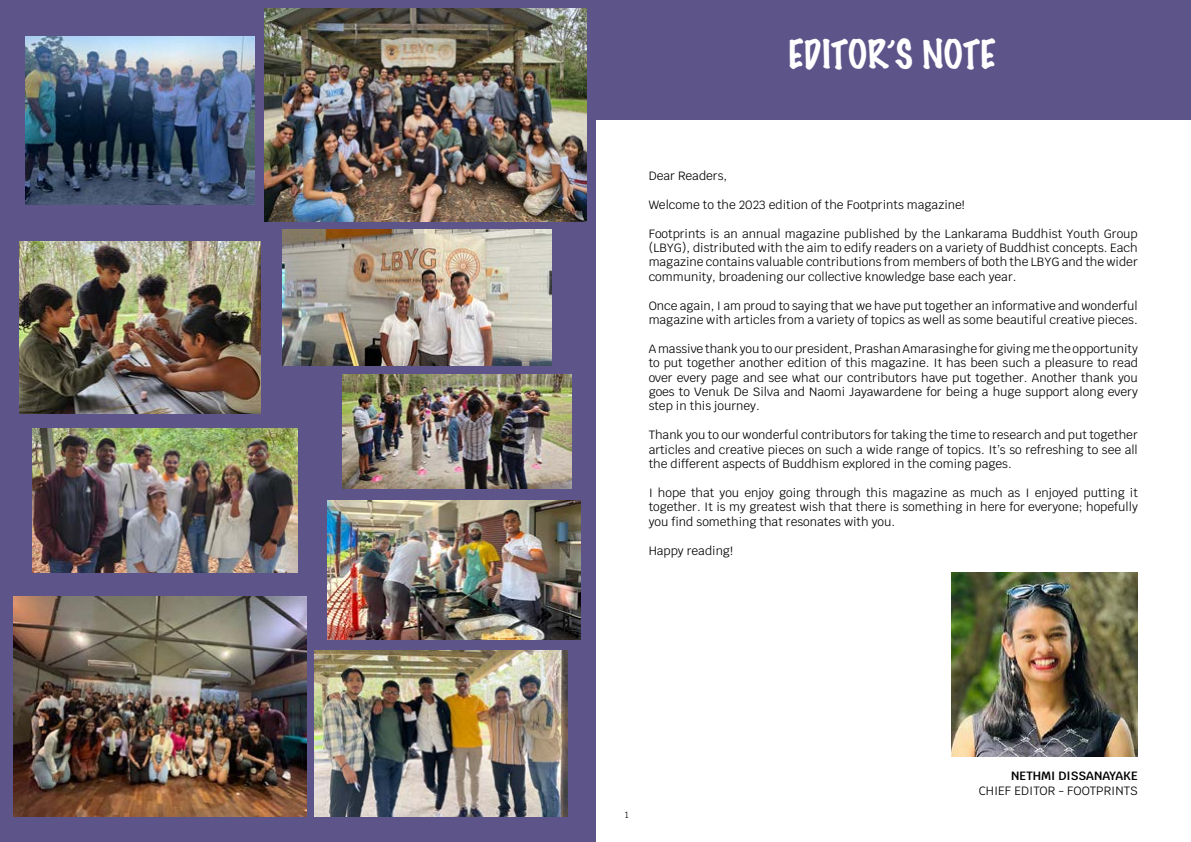
<style>
.page{position:relative;width:1191px;height:842px;background:#fff}
.page>*{position:absolute;margin:0;border:0;box-sizing:border-box;transform-origin:0 0}
.t1{font:100 36px "Marker Felt";color:#fff}
.t2{font:12px/14.4px "Krub";color:#000;text-align:justify}
.t3{font:600 12px "Krub";color:#000}
.t4{font:9px "Krub";color:#000}
</style>
<div class="page">
<div style="left:0;top:0;width:595px;height:842px;background:#5d558a"></div>
<img style="left:33px;top:429px;width:265px;height:143px">
<img style="left:20px;top:241px;width:240px;height:173px">
<img style="left:343px;top:375px;width:228px;height:114px">
<img style="left:264px;top:9px;width:323px;height:212px">
<img style="left:328px;top:500px;width:253px;height:139px">
<img style="left:315px;top:651px;width:252px;height:165px">
<img style="left:14px;top:597px;width:292px;height:219px">
<img style="left:26px;top:37px;width:228px;height:167px">
<img style="left:282px;top:230px;width:270px;height:136px">
<div style="left:595px;top:0;width:596px;height:119px;background:#5d558a"></div>
<img style="left:951px;top:573px;width:186px;height:183px">
<h1 class="t1" style="left:788px;top:26px;width:209px">EDITOR’S NOTE</h1>
<p class="t2" style="left:648px;top:169px;width:80px">Dear Readers,</p>
<p class="t2" style="left:648px;top:197px;width:318px">Welcome to the 2023 edition of the Footprints magazine!</p>
<p class="t2" style="left:648px;top:226px;width:490px">Footprints is an annual magazine published by the Lankarama Buddhist Youth Group (LBYG), distributed with the aim to edify readers on a variety of Buddhist concepts. Each magazine contains valuable contributions from members of both the LBYG and the wider community, broadening our collective knowledge base each year.</p>
<p class="t2" style="left:648px;top:298px;width:490px">Once again, I am proud to saying that we have put together an informative and wonderful magazine with articles from a variety of topics as well as some beautiful creative pieces.</p>
<p class="t2" style="left:648px;top:341px;width:491px">A massive thank you to our president, Prashan Amarasinghe for giving me the opportunity to put together another edition of this magazine. It has been such a pleasure to read over every page and see what our contributors have put together. Another thank you goes to Venuk De Silva and Naomi Jayawardene for being a huge support along every step in this journey.</p>
<p class="t2" style="left:648px;top:428px;width:490px">Thank you to our wonderful contributors for taking the time to research and put together articles and creative pieces on such a wide range of topics. It’s so refreshing to see all the different aspects of Buddhism explored in the coming pages.</p>
<p class="t2" style="left:648px;top:485px;width:490px">I hope that you enjoy going through this magazine as much as I enjoyed putting it together. It is my greatest wish that there is something in here for everyone; hopefully you find something that resonates with you.</p>
<p class="t2" style="left:648px;top:543px;width:86px">Happy reading!</p>
<p class="t4" style="left:625px;top:807px;width:6px">1</p>
<p class="t3" style="left:1011px;top:769px;width:128px">NETHMI DISSANAYAKE</p>
<p class="t2" style="left:978px;top:783px;width:161px">CHIEF EDITOR - FOOTPRINTS</p>
</div>
